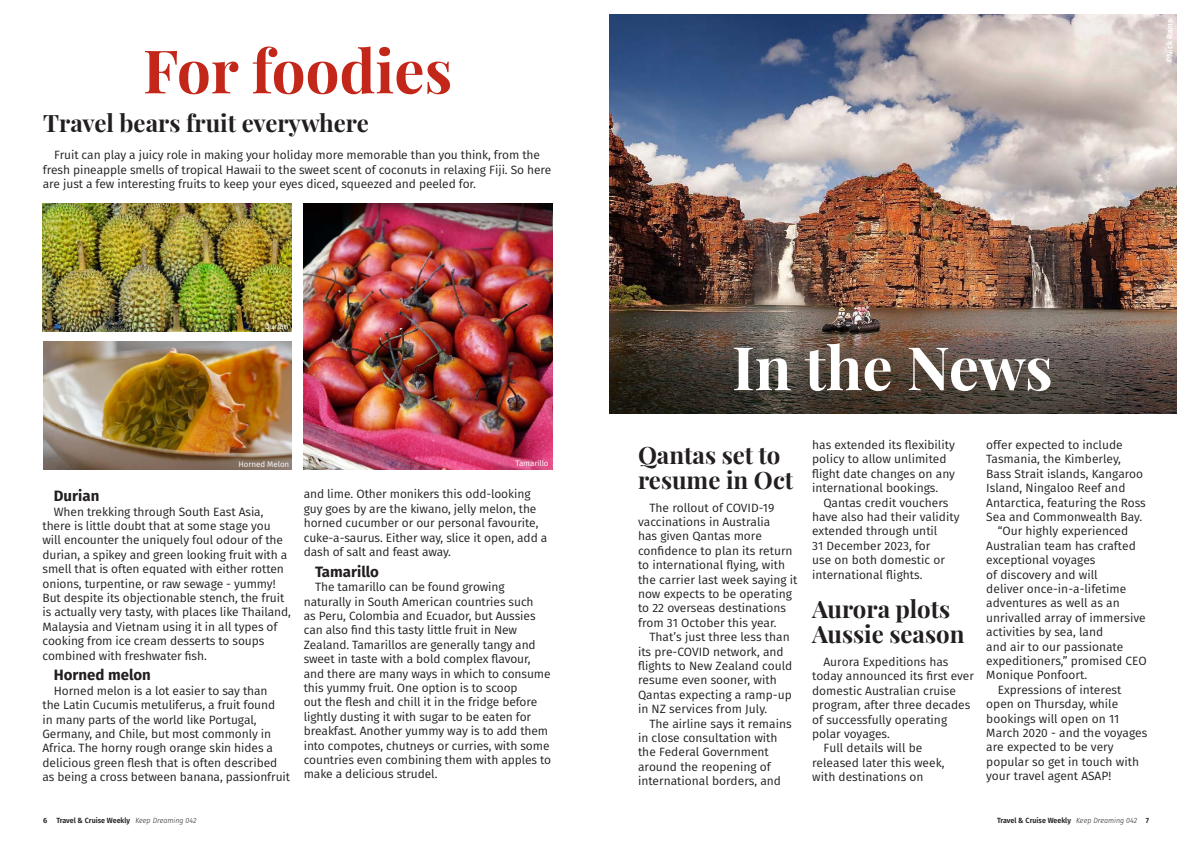
<style>
.page{position:relative;width:1191px;height:842px;background:#fff}
.page>*{position:absolute;margin:0;border:0;box-sizing:border-box;transform-origin:0 0}
.TCW_title{font:700 60px "Playfair Display";color:#c3271a}
.TCW_title-2{font:700 60px "Playfair Display";letter-spacing:-.005em;color:#fff}
.TCW_mini_head{font:700 24px/25px "Playfair Display";color:#231f20}
.TCW_body_with_indent{font:700 15px "Fira Sans";color:#231f20}
.TCW_body_with_indent-2{font:12px/14.4px "Fira Sans";letter-spacing:-.01em;color:#231f20}
.TCW_body_with_indent-3{font:8px "Fira Sans";letter-spacing:-.01em;color:#fff}
.TCW_caption{font:600 8px "Fira Sans";color:#fff}
.t1{font:600 7.5px "Fira Sans";color:#231f20}
.t2{font:600 7.5px "Fira Sans";color:#231f20;scale:.95 1}
.s1{font-weight:300;font-style:italic}
</style>
<div class="page">
<img style="left:43px;top:204px;width:248px;height:128px">
<img style="left:43px;top:342px;width:249px;height:127px">
<img style="left:304px;top:203px;width:249px;height:266px">
<img style="left:609px;top:14px;width:567px;height:399px">
<p class="TCW_title" style="left:143px;top:24px;width:311px">For foodies</p>
<p class="TCW_mini_head" style="left:43px;top:109px;width:327px">Travel bears fruit everywhere</p>
<p class="TCW_body_with_indent-2" style="left:43px;top:148px;width:510px;text-indent:11px">Fruit can play a juicy role in making your holiday more memorable than you think, from the fresh pineapple smells of tropical Hawaii to the sweet scent of coconuts in relaxing Fiji. So here are just a few interesting fruits to keep your eyes diced, squeezed and peeled for.</p>
<p class="TCW_caption" style="left:1163px;top:63px;width:46px;rotate:-90deg">©Nick Rains</p>
<p class="TCW_body_with_indent-3" style="left:265px;top:320px;width:25px">Durian</p>
<p class="TCW_body_with_indent-3" style="left:239px;top:458px;width:52px">Horned Melon</p>
<p class="TCW_body_with_indent-3" style="left:515px;top:457px;width:34px">Tamarillo</p>
<p class="TCW_body_with_indent" style="left:54px;top:483px;width:47px">Durian</p>
<p class="TCW_body_with_indent-2" style="left:43px;top:504px;width:250px;text-indent:11px">When trekking through South East Asia, there is little doubt that at some stage you will encounter the uniquely foul odour of the durian, a spikey and green looking fruit with a smell that is often equated with either rotten onions, turpentine, or raw sewage - yummy!<br>But despite its objectionable stench, the fruit is actually very tasty, with places like Thailand, Malaysia and Vietnam using it in all types of cooking from ice cream desserts to soups combined with freshwater fish.</p>
<p class="TCW_body_with_indent" style="left:54px;top:663px;width:98px">Horned melon</p>
<p class="TCW_body_with_indent-2" style="left:43px;top:683px;width:249px;text-indent:11px">Horned melon is a lot easier to say than<br>the Latin Cucumis metuliferus, a fruit found<br>in many parts of the world like Portugal, Germany, and Chile, but most commonly in Africa. The horny rough orange skin hides a delicious green flesh that is often described as being a cross between banana, passionfruit</p>
<p class="TCW_body_with_indent-2" style="left:304px;top:487px;width:245px">and lime. Other monikers this odd-looking guy goes by are the kiwano, jelly melon, the horned cucumber or our personal favourite, cuke-a-saurus. Either way, slice it open, add a dash of salt and feast away.</p>
<p class="TCW_body_with_indent" style="left:315px;top:559px;width:65px">Tamarillo</p>
<p class="TCW_body_with_indent-2" style="left:304px;top:580px;width:249px;text-indent:11px">The tamarillo can be found growing naturally in South American countries such<br>as Peru, Colombia and Ecuador, but Aussies can also find this tasty little fruit in New Zealand. Tamarillos are generally tangy and sweet in taste with a bold complex flavour, and there are many ways in which to consume this yummy fruit. One option is to scoop<br>out the flesh and chill it in the fridge before lightly dusting it with sugar to be eaten for breakfast. Another yummy way is to add them into compotes, chutneys or curries, with some countries even combining them with apples to make a delicious strudel.</p>
<p class="TCW_title-2" style="left:732px;top:320px;width:322px">In the News</p>
<p class="TCW_mini_head" style="left:638px;top:440px;width:157px">Qantas set to resume in Oct</p>
<p class="TCW_body_with_indent-2" style="left:638px;top:500px;width:161px;text-indent:11px">The rollout of COVID-19 vaccinations in Australia<br>has given Qantas more confidence to plan its return to international flying, with the carrier last week saying it now expects to be operating to 22 overseas destinations from 31 October this year.</p>
<p class="TCW_body_with_indent-2" style="left:638px;top:630px;width:156px;text-indent:11px">That’s just three less than its pre-COVID network, and flights to New Zealand could resume even sooner, with<br>Qantas expecting a ramp-up in NZ services from July.</p>
<p class="TCW_body_with_indent-2" style="left:638px;top:716px;width:155px;text-indent:11px">The airline says it remains in close consultation with the Federal Government around the reopening of international borders, and</p>
<p class="TCW_body_with_indent-2" style="left:812px;top:437px;width:144px">has extended its flexibility policy to allow unlimited flight date changes on any international bookings.</p>
<p class="TCW_body_with_indent-2" style="left:812px;top:495px;width:149px;text-indent:11px">Qantas credit vouchers have also had their validity extended through until<br>31 December 2023, for<br>use on both domestic or international flights.</p>
<p class="TCW_mini_head" style="left:812px;top:594px;width:154px">Aurora plots<br>Aussie season</p>
<p class="TCW_body_with_indent-2" style="left:812px;top:654px;width:163px;text-indent:11px">Aurora Expeditions has today announced its first ever domestic Australian cruise program, after three decades of successfully operating polar voyages.</p>
<p class="TCW_body_with_indent-2" style="left:812px;top:741px;width:134px;text-indent:11px">Full details will be released later this week, with destinations on</p>
<p class="TCW_body_with_indent-2" style="left:986px;top:437px;width:161px">offer expected to include<br>Tasmania, the Kimberley,<br>Bass Strait islands, Kangaroo<br>Island, Ningaloo Reef and<br>Antarctica, featuring the Ross<br>Sea and Commonwealth Bay.</p>
<p class="TCW_body_with_indent-2" style="left:986px;top:524px;width:162px;text-indent:11px">“Our highly experienced<br>Australian team has crafted exceptional voyages<br>of discovery and will<br>deliver once-in-a-lifetime adventures as well as an unrivalled array of immersive activities by sea, land<br>and air to our passionate expeditioners,” promised CEO<br>Monique Ponfoort.</p>
<p class="TCW_body_with_indent-2" style="left:986px;top:682px;width:162px;text-indent:11px">Expressions of interest open on Thursday, while bookings will open on 11<br>March 2020 - and the voyages are expected to be very popular so get in touch with your travel agent ASAP!</p>
<p class="t1" style="left:43px;top:814px;width:155px">6 Travel &amp; Cruise Weekly <span class="s1">Keep Dreaming 042</span></p>
<p class="t2" style="left:997px;top:814px;width:162px">Travel &amp; Cruise Weekly <span class="s1">Keep Dreaming 042</span> 7</p>
</div>
